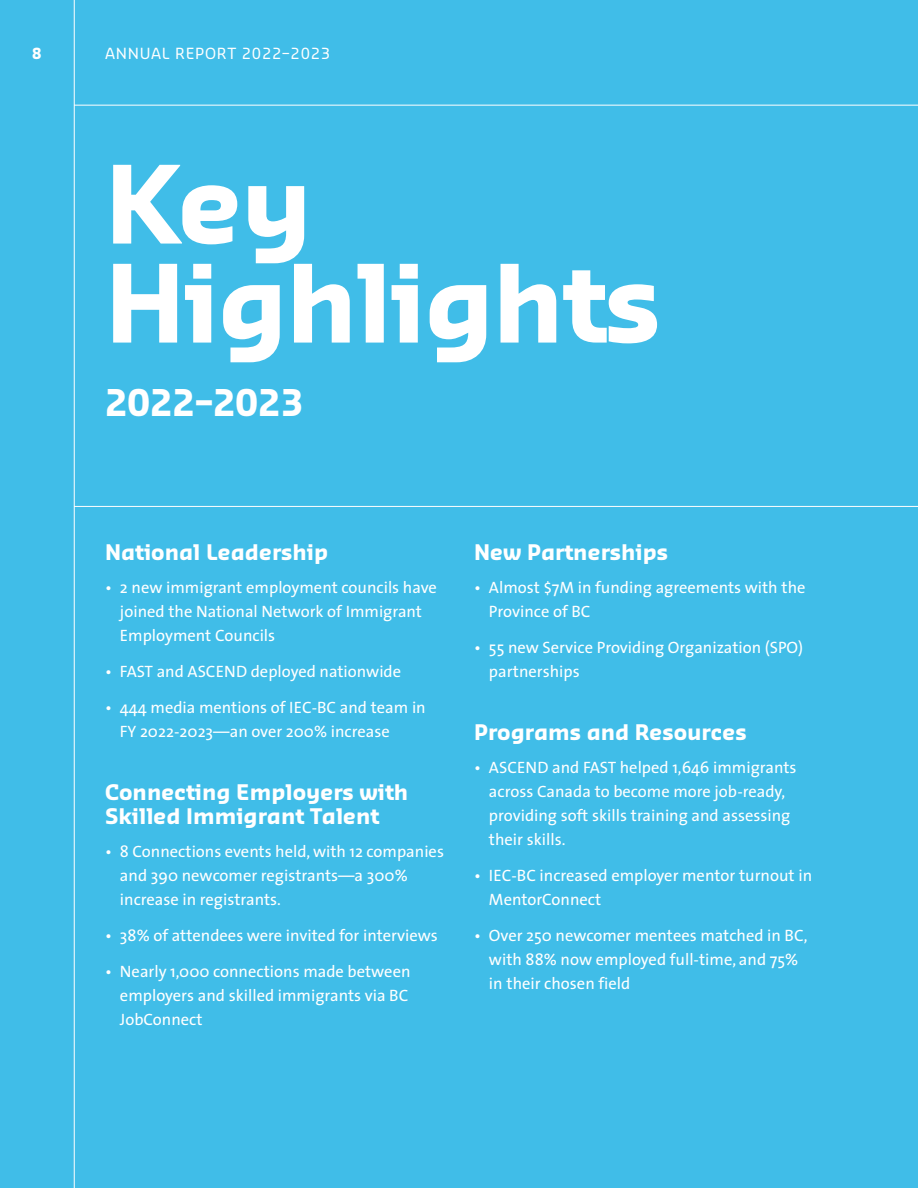
<style>
.page{position:relative;width:918px;height:1188px;background:#40bde8}
.page>*{position:absolute;margin:0;border:0;box-sizing:border-box;transform-origin:0 0}
.t1{font:700 105px/99px "Sansa Pro";letter-spacing:-.02em;color:#fff}
.t2{font:700 36px "Sansa Pro";color:#fff}
.t3{font:700 21px/24px "Sansa Pro";color:#fff}
.t4{font:16.5px/24px "The Sans";color:#fff}
.t5{font:15px "Sansa Pro";letter-spacing:.05em;color:#fff}
.t6{font:700 15px "Sansa Pro";color:#fff}
</style>
<div class="page">
<hr style="left:74px;top:506px;width:844px;height:1px;background:#fff">
<hr style="left:74px;top:105px;width:844px;height:1px;background:#fff">
<hr style="left:74px;top:0;width:1px;height:1188px;background:#fff">
<p class="t6" style="left:32px;top:43px;width:11px">8</p>
<p class="t5" style="left:105px;top:44px;width:227px">ANNUAL REPORT 2022–2023</p>
<h1 class="t1" style="left:105px;top:151px;width:558px">Key<br>Highlights</h1>
<h2 class="t2" style="left:105px;top:379px;width:199px">2022–2023</h2>
<p class="t3" style="left:105px;top:540px;width:225px">National Leadership</p>
<p class="t4" style="left:120px;top:575px;width:318px;text-indent:-15px">• 2 new immigrant employment councils have joined the National Network of Immigrant<br>Employment Councils</p>
<p class="t4" style="left:105px;top:659px;width:298px">• FAST and ASCEND deployed nationwide</p>
<p class="t4" style="left:120px;top:695px;width:307px;text-indent:-15px">• 444 media mentions of IEC-BC and team in<br>FY 2022-2023—an over 200% increase</p>
<p class="t3" style="left:105px;top:780px;width:305px">Connecting Employers with<br>Skilled Immigrant Talent</p>
<p class="t4" style="left:120px;top:839px;width:326px;text-indent:-15px">• 8 Connections events held, with 12 companies and 390 newcomer registrants—a 300% increase in registrants.</p>
<p class="t4" style="left:105px;top:923px;width:334px">• 38% of attendees were invited for interviews</p>
<p class="t4" style="left:120px;top:959px;width:292px;text-indent:-15px">• Nearly 1,000 connections made between employers and skilled immigrants via BC<br>JobConnect</p>
<p class="t3" style="left:474px;top:540px;width:196px">New Partnerships</p>
<p class="t4" style="left:489px;top:575px;width:318px;text-indent:-15px">• Almost $7M in funding agreements with the<br>Province of BC</p>
<p class="t4" style="left:489px;top:635px;width:316px;text-indent:-15px">• 55 new Service Providing Organization (SPO) partnerships</p>
<p class="t3" style="left:474px;top:720px;width:274px">Programs and Resources</p>
<p class="t4" style="left:489px;top:755px;width:309px;text-indent:-15px">• ASCEND and FAST helped 1,646 immigrants across Canada to become more job-ready, providing soft skills training and assessing their skills.</p>
<p class="t4" style="left:489px;top:863px;width:325px;text-indent:-15px">• IEC-BC increased employer mentor turnout in<br>MentorConnect</p>
<p class="t4" style="left:489px;top:923px;width:320px;text-indent:-15px">• Over 250 newcomer mentees matched in BC, with 88% now employed full-time, and 75% in their chosen field</p>
</div>
